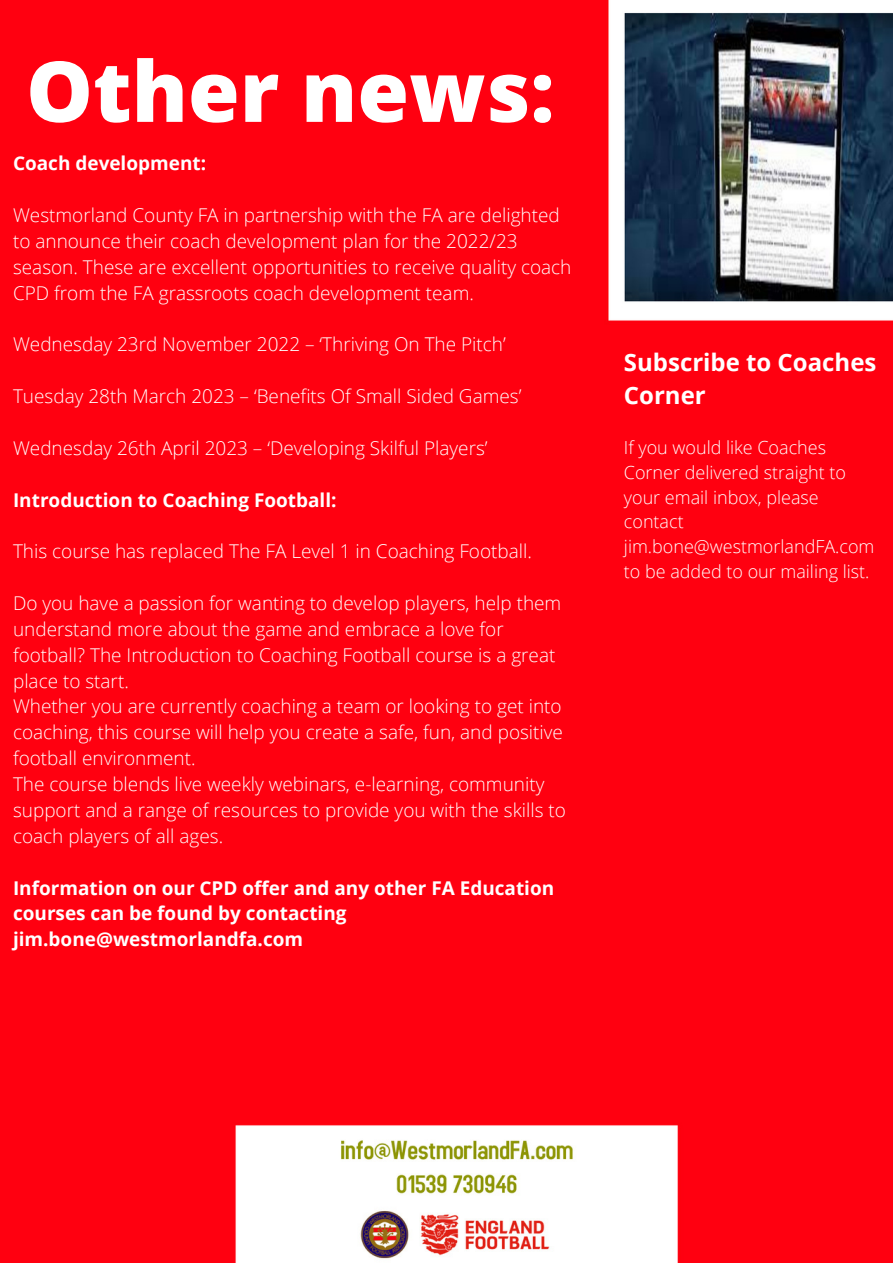
<style>
.page{position:relative;width:893px;height:1264px;background:#fff}
.page>*{position:absolute;margin:0;border:0;box-sizing:border-box;transform-origin:0 0}
.t1{font:800 83.85px "Open Sans";color:#fff}
.t2{font:700 24px/32.5px "Open Sans";color:#fff}
.t3{font:300 18.9px/25.8px "Open Sans";color:#fff}
.t4{font:700 18.9px/25.8px "Open Sans";color:#fff}
.t5{font:300 18px/24.8px "Open Sans";color:#fff}
</style>
<div class="page">
<img style="left:0;top:0;width:892px;height:1262px">
<h1 class="t1" style="left:26px;top:32px;width:530px">Other news:</h1>
<p class="t4" style="left:13px;top:150px;width:194px">Coach development:</p>
<p class="t3" style="left:13px;top:202px;width:559px">Westmorland County FA in partnership with the FA are delighted to announce their coach development plan for the 2022/23 season. These are excellent opportunities to receive quality coach CPD from the FA grassroots coach development team.</p>
<p class="t3" style="left:13px;top:331px;width:494px">Wednesday 23rd November 2022 – ‘Thriving On The Pitch’</p>
<p class="t3" style="left:13px;top:383px;width:510px">Tuesday 28th March 2023 – ‘Benefits Of Small Sided Games’</p>
<p class="t3" style="left:13px;top:434px;width:476px">Wednesday 26th April 2023 – ‘Developing Skilful Players’</p>
<p class="t4" style="left:13px;top:486px;width:325px">Introduction to Coaching Football:</p>
<p class="t3" style="left:13px;top:538px;width:520px">This course has replaced The FA Level 1 in Coaching Football.</p>
<p class="t3" style="left:13px;top:589px;width:554px">Do you have a passion for wanting to develop players, help them understand more about the game and embrace a love for football? The Introduction to Coaching Football course is a great place to start.<br>Whether you are currently coaching a team or looking to get into coaching, this course will help you create a safe, fun, and positive football environment.<br>The course blends live weekly webinars, e-learning, community support and a range of resources to provide you with the skills to coach players of all ages.</p>
<p class="t4" style="left:13px;top:874px;width:542px">Information on our CPD offer and any other FA Education courses can be found by contacting jim.bone@westmorlandfa.com</p>
<p class="t2" style="left:624px;top:345px;width:254px">Subscribe to Coaches<br>Corner</p>
<p class="t5" style="left:624px;top:435px;width:252px">If you would like Coaches<br>Corner delivered straight to your email inbox, please contact jim.bone@westmorlandFA.com to be added to our mailing list.</p>
</div>
